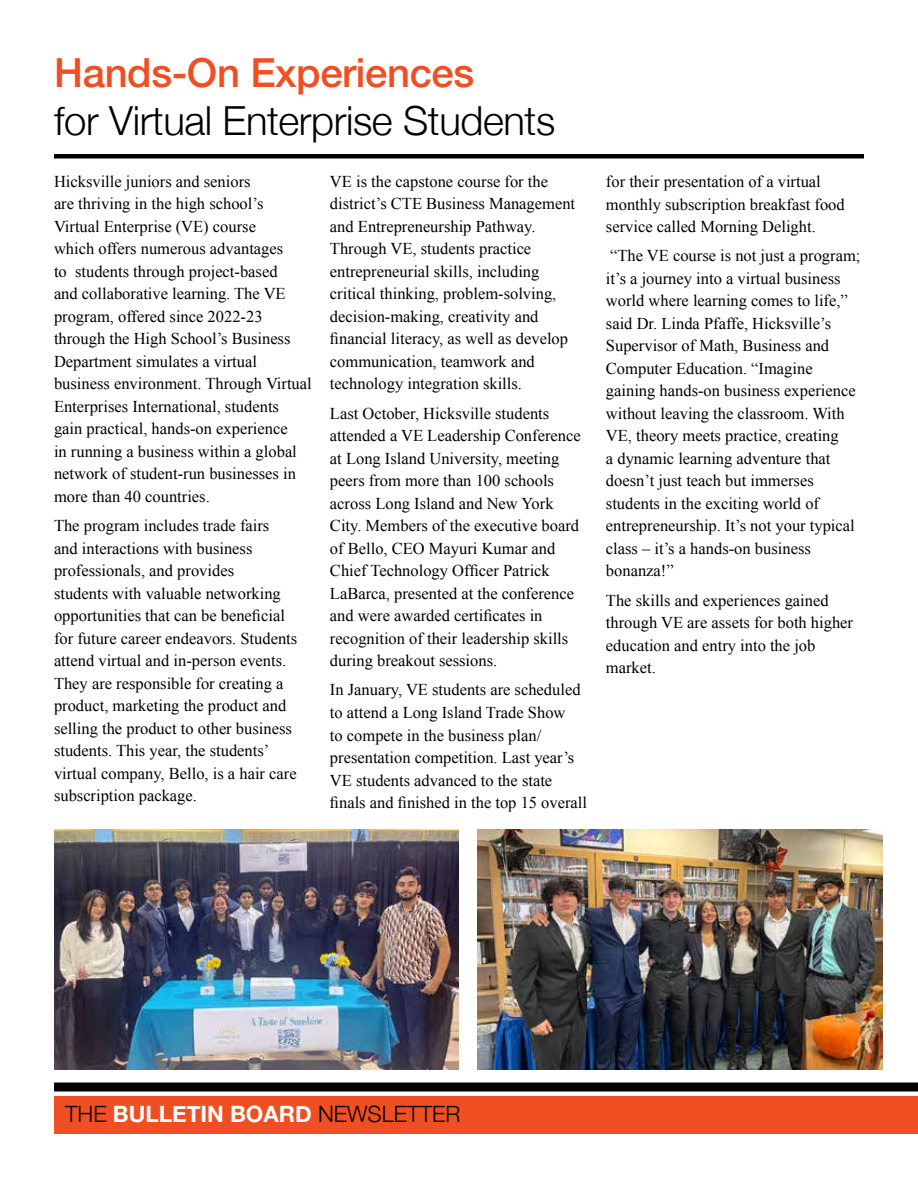
<style>
.page{position:relative;width:918px;height:1188px;background:#fff}
.page>*{position:absolute;margin:0;border:0;box-sizing:border-box;transform-origin:0 0}
.t1{font:300 40.05px "Helvetica Neue";letter-spacing:-.01em;color:#000}
.t2{font:500 40.05px "Helvetica Neue";letter-spacing:-.01em;color:#f04e23}
.t3{font:300 22.5px "Helvetica Neue";color:#000}
.t4{font:16.5px/22.5px "Times New Roman";color:#000}
.s1{font-weight:700;color:#fff}
</style>
<div class="page">
<div style="left:54px;top:154px;width:810px;height:5px;background:#000"></div>
<img style="left:54px;top:829px;width:405px;height:240px">
<img style="left:477px;top:829px;width:405px;height:240px">
<div style="left:54px;top:1097px;width:864px;height:37px;background:#f04e23"></div>
<div style="left:54px;top:1083px;width:864px;height:9px;background:#000"></div>
<h1 class="t2" style="left:54px;top:41px;width:421px">Hands-On Experiences</h1>
<h1 class="t1" style="left:54px;top:89px;width:503px">for Virtual Enterprise Students</h1>
<p class="t4" style="left:54px;top:170px;width:259px">Hicksville juniors and seniors<br>are thriving in the high school’s Virtual Enterprise (VE) course<br>which offers numerous advantages<br>to students through project-based<br>and collaborative learning. The VE program, offered since 2022-23 through the High School’s Business Department simulates a virtual business environment. Through Virtual Enterprises International, students<br>gain practical, hands-on experience<br>in running a business within a global network of student-run businesses in more than 40 countries.</p>
<p class="t4" style="left:54px;top:514px;width:245px">The program includes trade fairs and interactions with business professionals, and provides<br>students with valuable networking opportunities that can be beneficial for future career endeavors. Students attend virtual and in-person events.<br>They are responsible for creating a product, marketing the product and selling the product to other business students. This year, the students’ virtual company, Bello, is a hair care subscription package.</p>
<p class="t4" style="left:330px;top:170px;width:247px">VE is the capstone course for the district’s CTE Business Management and Entrepreneurship Pathway.<br>Through VE, students practice entrepreneurial skills, including critical thinking, problem-solving, decision-making, creativity and financial literacy, as well as develop communication, teamwork and technology integration skills.</p>
<p class="t4" style="left:330px;top:402px;width:252px">Last October, Hicksville students attended a VE Leadership Conference at Long Island University, meeting peers from more than 100 schools across Long Island and New York City. Members of the executive board of Bello, CEO Mayuri Kumar and Chief Technology Officer Patrick LaBarca, presented at the conference and were awarded certificates in recognition of their leadership skills during breakout sessions.</p>
<p class="t4" style="left:330px;top:678px;width:259px">In January, VE students are scheduled to attend a Long Island Trade Show<br>to compete in the business plan/ presentation competition. Last year’s VE students advanced to the state finals and finished in the top 15 overall</p>
<p class="t4" style="left:606px;top:170px;width:240px">for their presentation of a virtual monthly subscription breakfast food service called Morning Delight.</p>
<p class="t4" style="left:606px;top:244px;width:256px">“The VE course is not just a program; it’s a journey into a virtual business world where learning comes to life,” said Dr. Linda Pfaffe, Hicksville’s Supervisor of Math, Business and Computer Education. “Imagine gaining hands-on business experience without leaving the classroom. With VE, theory meets practice, creating<br>a dynamic learning adventure that doesn’t just teach but immerses students in the exciting world of entrepreneurship. It’s not your typical class – it’s a hands-on business bonanza!”</p>
<p class="t4" style="left:606px;top:589px;width:249px">The skills and experiences gained through VE are assets for both higher education and entry into the job market.</p>
<h2 class="t3" style="left:65px;top:1096px;width:397px">THE <span class="s1">BULLETIN BOARD</span> NEWSLETTER</h2>
</div>
